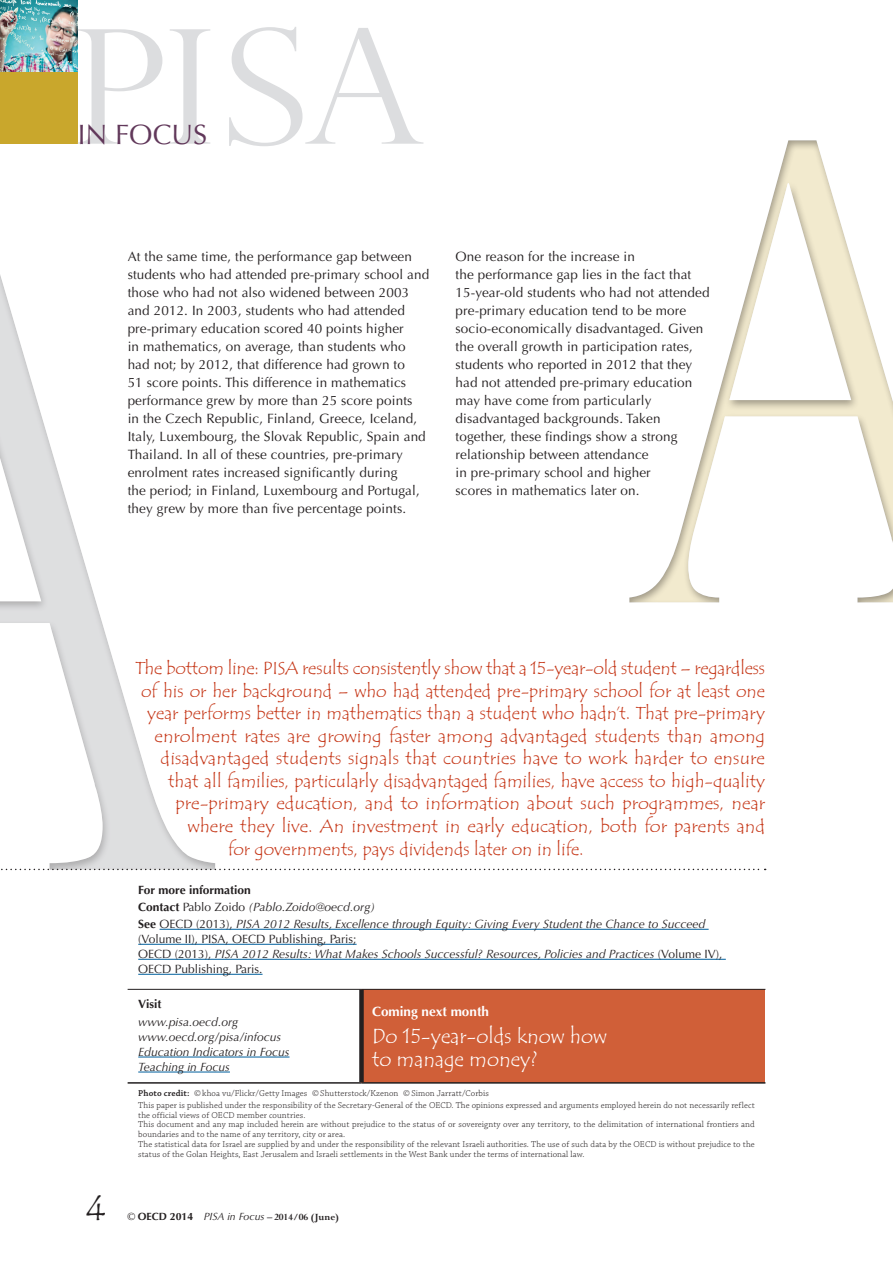
<style>
.page{position:relative;width:893px;height:1263px;background:#fff}
.page>*{position:absolute;margin:0;border:0;box-sizing:border-box;transform-origin:0 0}
.t1{font:36px "Tempus Sans ITC";color:#231f20}
.t2{font:28.05px "Optima LT Std";color:#61385a}
.t3{font:21px/22.5px "Tempus Sans ITC";color:#fff}
.t4{font:18px "Tempus Sans ITC";color:#c6391a}
.t5{font:13.5px/18px "Optima LT Std";letter-spacing:.01em;color:#231f20}
.t6{font:700 13.5px "Optima LT Std";color:#fff}
.t7{font:italic 12px/15px "Optima LT Std";color:#231f20}
.t8{font:12px/15px "Optima LT Std";color:#231f20}
.t9{font:700 12px "Optima LT Std";color:#231f20}
.t10{font:700 10.5px "Perpetua Std";color:#231f20}
.t11{font:300 9px/9.8px "Chaparral Pro";letter-spacing:.01em;color:#231f20}
.s1{font-weight:700;font-style:normal}
.s2{font-style:normal}
.s3{font-style:italic}
.s4{font-weight:600}
.s5{font-family:"Optima LT Std";font-weight:400}
.s6{font-family:"Optima LT Std"}
.s7{font-family:"Optima LT Std";font-weight:400;font-style:italic}
</style>
<div class="page">
<div style="left:0;top:0;width:78px;height:144px;background:#c9a72c"></div>
<img style="left:0;top:0;width:78px;height:71px">
<svg style="left:78px;top:27px;width:345px;height:119px"></svg>
<div style="left:0;top:255px;width:216px;height:615px;background:#231f20;opacity:.4"></div>
<svg style="left:0;top:869px;width:766px;height:1px"></svg>
<div style="left:361px;top:989px;width:404px;height:94px;background:#d05f38"></div>
<hr style="left:128px;top:989px;width:233px;height:1px;background:#231f20">
<hr style="left:361px;top:989px;width:404px;height:1px;background:#231f20">
<div style="left:359px;top:989px;width:5px;height:93px;background:#231f20"></div>
<hr style="left:128px;top:1082px;width:233px;height:2px;background:#231f20">
<hr style="left:361px;top:1082px;width:404px;height:2px;background:#231f20">
<hr style="left:160px;top:929px;width:549px;height:1px;background:#00609d">
<hr style="left:138px;top:944px;width:219px;height:1px;background:#00609d">
<hr style="left:138px;top:959px;width:588px;height:1px;background:#00609d">
<hr style="left:138px;top:974px;width:125px;height:1px;background:#00609d">
<hr style="left:138px;top:1057px;width:151px;height:1px;background:#00609d">
<hr style="left:138px;top:1072px;width:92px;height:1px;background:#00609d">
<div style="left:628px;top:139px;width:265px;height:465px;background:#231f20;opacity:.4"></div>
<h2 class="t2" style="left:78px;top:118px;width:131px">in Focus</h2>
<p class="t5" style="left:128px;top:247px;width:303px">At the same time, the performance gap between students who had attended pre-primary school and those who had not also widened between 2003 and 2012. I n 2003, students who had attended pre-primary education scored 40 points higher<br>in mathematics, on average, than students who had not; by 2012, that difference had grown to<br>51 score points. This difference in mathematics performance grew by more than 25 score points<br>in the Czech Republic, Finland, Greece, Iceland, Italy, Luxembourg, the Slovak Republic, Spain and Thailand. I n all of these countries, pre‑primary enrolment rates increased significantly during<br>the period; in Finland, Luxembourg and Portugal, they grew by more than five percentage points.</p>
<p class="t5" style="left:456px;top:247px;width:256px">One reason for the increase in<br>the performance gap lies in the fact that 15-year-old students who had not attended pre-primary education tend to be more socio-economically disadvantaged. Given the overall growth in participation rates, students who reported in 2012 that they had not attended pre‑primary education may have come from particularly disadvantaged backgrounds. Taken together, these findings show a strong relationship between attendance<br>in pre‑primary school and higher<br>scores in mathematics later on.</p>
<h1 class="t1" style="left:85px;top:1186px;width:22px">4</h1>
<h3 class="t4" style="left:135px;top:657px;width:631px">The bottom line: PISA results consistently show that a 15-year-old student – regardless</h3>
<h3 class="t4" style="left:141px;top:680px;width:625px">of his or her background – who had attended pre-primary school for at least one</h3>
<h3 class="t4" style="left:147px;top:702px;width:619px">year performs better in mathematics than a student who hadn’t. That pre-primary</h3>
<h3 class="t4" style="left:155px;top:725px;width:612px">enrolment rates are growing faster among advantaged students than among</h3>
<h3 class="t4" style="left:161px;top:747px;width:606px">disadvantaged students signals that countries have to work harder to ensure</h3>
<h3 class="t4" style="left:168px;top:770px;width:598px">that all families, particularly disadvantaged families, have access to high‑quality</h3>
<h3 class="t4" style="left:176px;top:792px;width:591px">pre‑primary education, and to information about such programmes, near</h3>
<h3 class="t4" style="left:188px;top:815px;width:579px">where they live. An investment in early education, both for parents and</h3>
<h3 class="t4" style="left:228px;top:837px;width:357px">for governments, pays dividends later on in life.</h3>
<p class="t7" style="left:138px;top:881px;width:569px;line-height:17.1px"><span class="s1">For more information<br>Contact</span> <span class="s2">Pablo Zoido</span> (Pablo.Zoido@oecd.org)<br><span class="s1">See</span> <span class="s2">OECD (2013),</span> PISA 2012 Results, Excellence through Equity: Giving Every Student the Chance to Succeed</p>
<p class="t8" style="left:138px;top:931px;width:586px">(Volume II), PISA, OECD Publishing, Paris;<br>OECD (2013), <span class="s3">PISA 2012 Results: What Makes Schools Successful? Resources, Policies and Practices</span> (Volume I V),<br>OECD Publishing, Paris.</p>
<p class="t9" style="left:138px;top:997px;width:25px">Visit</p>
<p class="t7" style="left:138px;top:1014px;width:153px">www.pisa.oecd.org www.oecd.org/pisa/infocus<br>Education Indicators in Focus<br>Teaching in Focus</p>
<p class="t6" style="left:372px;top:1004px;width:118px">Coming next month</p>
<h3 class="t3" style="left:372px;top:1025px;width:236px">Do 15-year-olds know how to manage money?</h3>
<p class="t11" style="left:138px;top:1087px;width:618px;line-height:11.9px"><span class="s4">Photo credit:</span> ©khoa vu/Flickr/Getty Images ©Shutterstock/Kzenon ©Simon Jarratt/Corbis<br>This paper is published under the responsibility of the Secretary-General of the OECD. The opinions expressed and arguments employed herein do not necessarily reflect</p>
<p class="t11" style="left:138px;top:1110px;width:618px">the official views of OECD member countries.<br>This document and any map included herein are without prejudice to the status of or sovereignty over any territory, to the delimitation of international frontiers and boundaries and to the name of any territory, city or area.<br>The statistical data for Israel are supplied by and under the responsibility of the relevant Israeli authorities. The use of such data by the OECD is without prejudice to the status of the Golan Heights, East Jerusalem and Israeli settlements in the West Bank under the terms of international law.</p>
<p class="t10" style="left:128px;top:1212px;width:213px"><span class="s5">©</span> <span class="s6">OECD 2014</span> <span class="s7">PISA in Focus</span> – 2014/06 (June)</p>
</div>
